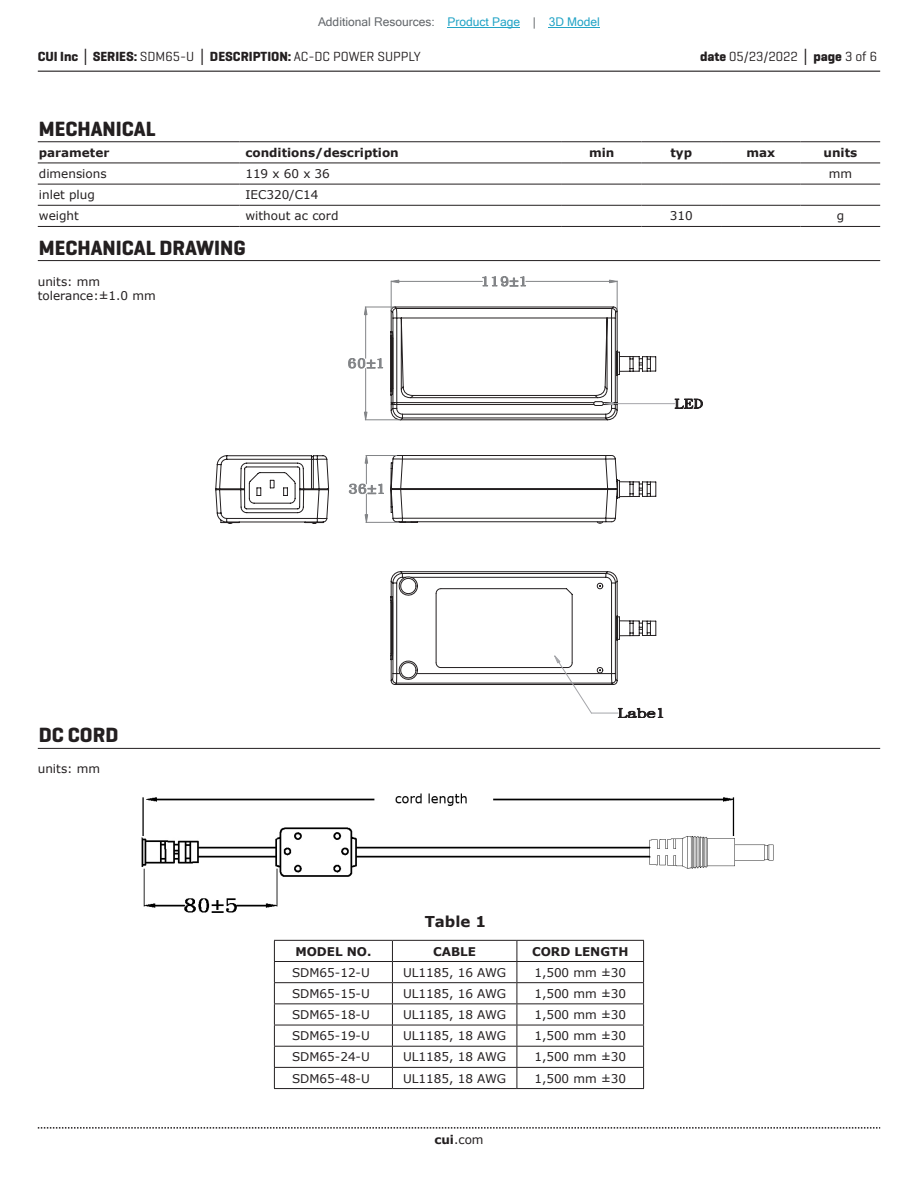
<style>
.page{position:relative;width:918px;height:1188px;background:#fff}
.page>*{position:absolute;margin:0;border:0;box-sizing:border-box;transform-origin:0 0}
.t1{font:700 21px "Geogrotesque";color:#231f20}
.t2{font:700 15px "Verdana";color:#231f20}
.t3{font:700 13.5px "Geogrotesque";color:#231f20}
.t4{font:13.5px "Geogrotesque";color:#231f20}
.t5{font:12px/14.4px "Verdana";color:#231f20}
.t6{font:700 12px "Verdana";color:#231f20}
.t7{font:12px "Microsoft Sans Serif";color:#63676b}
.s1{color:#23a4c6}
.s2{font-family:"Verdana"}
.s3{font-weight:400}
.s4{font-weight:700}
.s5{font-family:"Verdana";font-weight:700}
</style>
<div class="page">
<hr style="left:38px;top:71px;width:842px;height:1px;background:#231f20">
<svg style="left:38px;top:1127px;width:842px;height:2px"></svg>
<hr style="left:38px;top:748px;width:842px;height:1px;background:#231f20">
<img style="left:141px;top:793px;width:633px;height:120px">
<hr style="left:38px;top:141px;width:201px;height:1px;background:#231f20">
<hr style="left:239px;top:141px;width:323px;height:1px;background:#231f20">
<hr style="left:562px;top:141px;width:79px;height:1px;background:#231f20">
<hr style="left:641px;top:141px;width:80px;height:1px;background:#231f20">
<hr style="left:721px;top:141px;width:80px;height:1px;background:#231f20">
<hr style="left:801px;top:141px;width:79px;height:1px;background:#231f20">
<hr style="left:38px;top:205px;width:201px;height:1px;background:#231f20">
<hr style="left:239px;top:205px;width:323px;height:1px;background:#231f20">
<hr style="left:562px;top:205px;width:79px;height:1px;background:#231f20">
<hr style="left:641px;top:205px;width:80px;height:1px;background:#231f20">
<hr style="left:721px;top:205px;width:80px;height:1px;background:#231f20">
<hr style="left:801px;top:205px;width:79px;height:1px;background:#231f20">
<hr style="left:38px;top:226px;width:201px;height:1px;background:#231f20">
<hr style="left:239px;top:226px;width:323px;height:1px;background:#231f20">
<hr style="left:562px;top:226px;width:79px;height:1px;background:#231f20">
<hr style="left:641px;top:226px;width:80px;height:1px;background:#231f20">
<hr style="left:721px;top:226px;width:80px;height:1px;background:#231f20">
<hr style="left:801px;top:226px;width:79px;height:1px;background:#231f20">
<hr style="left:38px;top:163px;width:201px;height:1px;background:#231f20">
<hr style="left:239px;top:163px;width:323px;height:1px;background:#231f20">
<hr style="left:562px;top:163px;width:79px;height:1px;background:#231f20">
<hr style="left:641px;top:163px;width:80px;height:1px;background:#231f20">
<hr style="left:721px;top:163px;width:80px;height:1px;background:#231f20">
<hr style="left:801px;top:163px;width:79px;height:1px;background:#231f20">
<hr style="left:38px;top:184px;width:201px;height:1px;background:#231f20">
<hr style="left:239px;top:184px;width:323px;height:1px;background:#231f20">
<hr style="left:562px;top:184px;width:79px;height:1px;background:#231f20">
<hr style="left:641px;top:184px;width:80px;height:1px;background:#231f20">
<hr style="left:721px;top:184px;width:80px;height:1px;background:#231f20">
<hr style="left:801px;top:184px;width:79px;height:1px;background:#231f20">
<hr style="left:38px;top:260px;width:842px;height:1px;background:#231f20">
<hr style="left:274px;top:940px;width:118px;height:1px;background:#231f20">
<hr style="left:392px;top:940px;width:125px;height:1px;background:#231f20">
<hr style="left:517px;top:940px;width:127px;height:1px;background:#231f20">
<hr style="left:274px;top:961px;width:118px;height:1px;background:#231f20">
<hr style="left:392px;top:961px;width:125px;height:1px;background:#231f20">
<hr style="left:517px;top:961px;width:127px;height:1px;background:#231f20">
<hr style="left:274px;top:982px;width:118px;height:1px;background:#231f20">
<hr style="left:274px;top:1003px;width:118px;height:1px;background:#231f20">
<hr style="left:274px;top:1025px;width:118px;height:1px;background:#231f20">
<hr style="left:274px;top:1046px;width:118px;height:1px;background:#231f20">
<hr style="left:274px;top:1067px;width:118px;height:1px;background:#231f20">
<hr style="left:274px;top:1088px;width:118px;height:1px;background:#231f20">
<hr style="left:392px;top:982px;width:125px;height:1px;background:#231f20">
<hr style="left:517px;top:982px;width:127px;height:1px;background:#231f20">
<hr style="left:392px;top:1003px;width:125px;height:1px;background:#231f20">
<hr style="left:517px;top:1003px;width:127px;height:1px;background:#231f20">
<hr style="left:392px;top:1025px;width:125px;height:1px;background:#231f20">
<hr style="left:517px;top:1025px;width:127px;height:1px;background:#231f20">
<hr style="left:392px;top:1046px;width:125px;height:1px;background:#231f20">
<hr style="left:517px;top:1046px;width:127px;height:1px;background:#231f20">
<hr style="left:392px;top:1067px;width:125px;height:1px;background:#231f20">
<hr style="left:517px;top:1067px;width:127px;height:1px;background:#231f20">
<svg style="left:517px;top:941px;width:1px;height:147px"></svg>
<svg style="left:643px;top:941px;width:1px;height:147px"></svg>
<hr style="left:392px;top:1088px;width:125px;height:1px;background:#231f20">
<hr style="left:517px;top:1088px;width:127px;height:1px;background:#231f20">
<svg style="left:274px;top:941px;width:1px;height:147px"></svg>
<svg style="left:392px;top:941px;width:1px;height:147px"></svg>
<svg style="left:390px;top:289px;width:230px;height:396px"></svg>
<hr style="left:391px;top:281px;width:1px;height:30px;background:#828487">
<hr style="left:617px;top:281px;width:1px;height:30px;background:#828487">
<hr style="left:399px;top:281px;width:83px;height:1px;background:#828487">
<hr style="left:526px;top:281px;width:83px;height:1px;background:#828487">
<svg style="left:391px;top:280px;width:8px;height:3px"></svg>
<svg style="left:609px;top:280px;width:9px;height:3px"></svg>
<svg style="left:483px;top:277px;width:43px;height:9px"></svg>
<hr style="left:365px;top:307px;width:30px;height:1px;background:#828487">
<hr style="left:365px;top:315px;width:1px;height:43px;background:#828487">
<svg style="left:364px;top:307px;width:3px;height:8px"></svg>
<svg style="left:554px;top:655px;width:109px;height:63px"></svg>
<svg style="left:657px;top:399px;width:46px;height:10px"></svg>
<svg style="left:215px;top:356px;width:442px;height:281px"></svg>
<hr style="left:448px;top:27px;width:72px;height:1px;background:#23a4c6">
<hr style="left:549px;top:27px;width:51px;height:1px;background:#23a4c6">
<p class="t7" style="left:318px;top:15px;width:283px">Additional Resources: <span class="s1">Product Page</span> | <span class="s1">3D Model</span></p>
<p class="t3" style="left:38px;top:48px;width:385px">CUI Inc <span class="s2">│</span> SERIES: <span class="s3">SDM65-U</span> <span class="s2">│</span> DESCRIPTION: <span class="s3">AC-DC POWER SUPPLY</span></p>
<p class="t4" style="left:700px;top:48px;width:179px"><span class="s4">date</span> 05/23/2022 <span class="s5">│</span> <span class="s4">page</span> 3 of 6</p>
<h1 class="t1" style="left:39px;top:116px;width:118px">MECHANICAL</h1>
<p class="t6" style="left:39px;top:144px;width:72px">parameter</p>
<p class="t6" style="left:245px;top:144px;width:155px">conditions/description</p>
<p class="t6" style="left:589px;top:144px;width:27px">min</p>
<p class="t6" style="left:670px;top:144px;width:23px">typ</p>
<p class="t6" style="left:746px;top:144px;width:30px">max</p>
<p class="t6" style="left:824px;top:144px;width:35px">units</p>
<p class="t5" style="left:39px;top:166px;width:69px">dimensions</p>
<p class="t5" style="left:245px;top:166px;width:86px">119 x 60 x 36</p>
<p class="t5" style="left:829px;top:166px;width:25px">mm</p>
<p class="t5" style="left:39px;top:188px;width:58px">inlet plug</p>
<p class="t5" style="left:245px;top:188px;width:74px">IEC320/C14</p>
<p class="t5" style="left:39px;top:209px;width:42px">weight</p>
<p class="t5" style="left:245px;top:209px;width:95px">without ac cord</p>
<p class="t5" style="left:670px;top:209px;width:24px">310</p>
<p class="t5" style="left:837px;top:209px;width:9px">g</p>
<h1 class="t1" style="left:39px;top:234px;width:208px">MECHANICAL DRAWING</h1>
<p class="t5" style="left:38px;top:274px;width:120px">units: mm tolerance:±1.0 mm</p>
<h1 class="t1" style="left:39px;top:722px;width:81px">DC CORD</h1>
<p class="t5" style="left:38px;top:762px;width:64px">units: mm</p>
<p class="t2" style="left:425px;top:911px;width:63px">Table 1</p>
<p class="t6" style="left:295px;top:943px;width:78px">MODEL NO.</p>
<p class="t6" style="left:433px;top:943px;width:44px">CABLE</p>
<p class="t6" style="left:532px;top:943px;width:98px">CORD LENGTH</p>
<p class="t5" style="left:292px;top:965px;width:79px">SDM65-12-U</p>
<p class="t5" style="left:403px;top:965px;width:105px">UL1185, 16 AWG</p>
<p class="t5" style="left:534px;top:965px;width:93px">1,500 mm ±30</p>
<p class="t5" style="left:292px;top:986px;width:79px">SDM65-15-U</p>
<p class="t5" style="left:403px;top:986px;width:105px">UL1185, 16 AWG</p>
<p class="t5" style="left:534px;top:986px;width:93px">1,500 mm ±30</p>
<p class="t5" style="left:292px;top:1007px;width:79px">SDM65-18-U</p>
<p class="t5" style="left:403px;top:1007px;width:105px">UL1185, 18 AWG</p>
<p class="t5" style="left:534px;top:1007px;width:93px">1,500 mm ±30</p>
<p class="t5" style="left:292px;top:1029px;width:79px">SDM65-19-U</p>
<p class="t5" style="left:403px;top:1029px;width:105px">UL1185, 18 AWG</p>
<p class="t5" style="left:534px;top:1029px;width:93px">1,500 mm ±30</p>
<p class="t5" style="left:292px;top:1050px;width:79px">SDM65-24-U</p>
<p class="t5" style="left:403px;top:1050px;width:105px">UL1185, 18 AWG</p>
<p class="t5" style="left:534px;top:1050px;width:93px">1,500 mm ±30</p>
<p class="t5" style="left:292px;top:1071px;width:79px">SDM65-48-U</p>
<p class="t5" style="left:403px;top:1071px;width:105px">UL1185, 18 AWG</p>
<p class="t5" style="left:534px;top:1071px;width:93px">1,500 mm ±30</p>
<p class="t5" style="left:434px;top:1132px;width:51px"><span class="s4">cui</span>.com</p>
</div>
